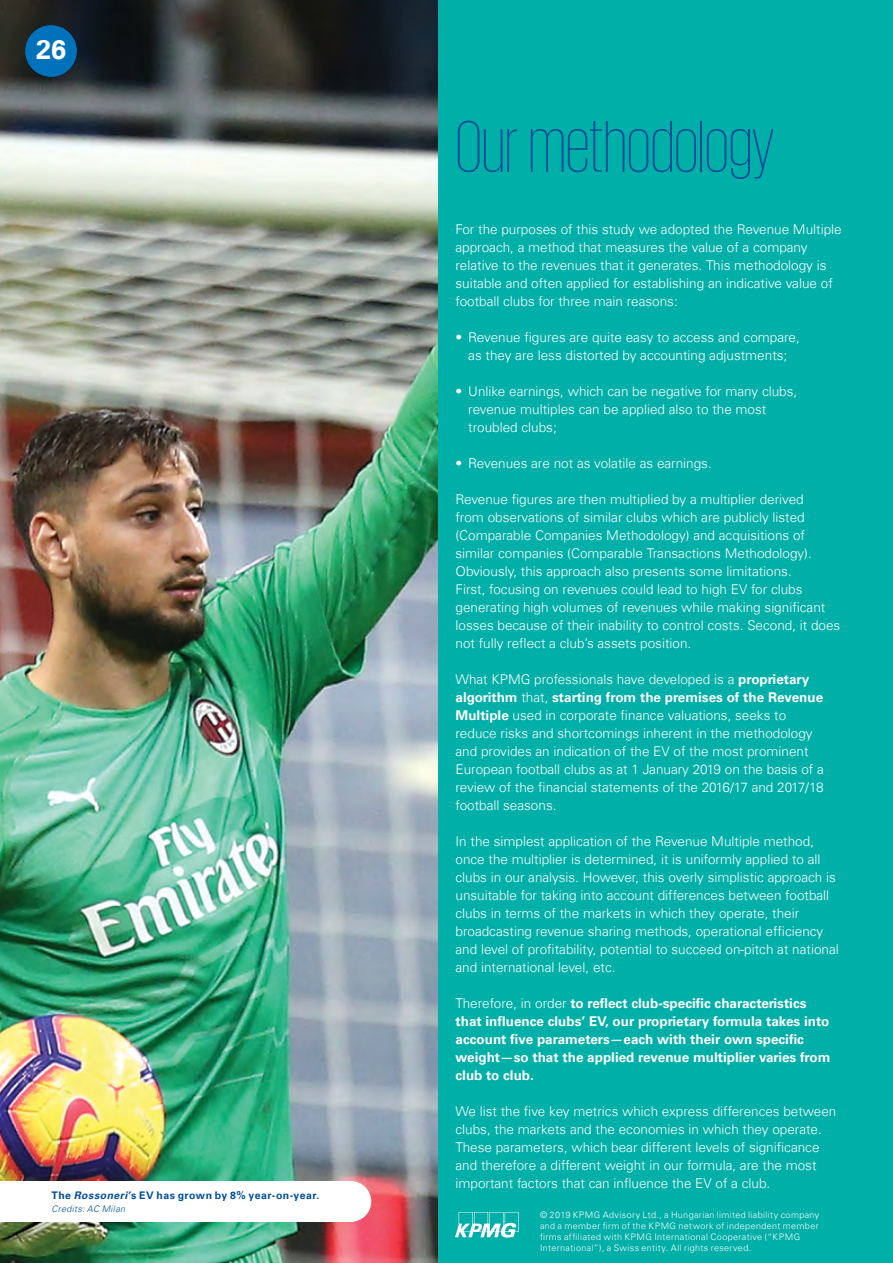
<style>
.page{position:relative;width:893px;height:1263px;background:#00afa8}
.page>*{position:absolute;margin:0;border:0;box-sizing:border-box;transform-origin:0 0}
.t1{font:200 75px "KPMG";color:#004e98}
.t2{font:700 27px "Universfor KPMG";color:#fff}
.t3{font:300 13.5px/18px "Universfor KPMG";color:#fff}
.t4{font:700 13.5px/18px "Universfor KPMG";color:#fff}
.t5{font:700 10.5px "Universfor KPMG";letter-spacing:.045em;color:#004e98}
.t6{font:300 9px/10.8px "Universfor KPMG";letter-spacing:.04em;color:#fff}
.t7{font:italic 300 9px "Universfor KPMG";letter-spacing:.04em;color:#004e98}
.s1{font-style:italic}
.s2{font-weight:700}
.s3{font-weight:300}
</style>
<div class="page">
<img style="left:0;top:0;width:437px;height:1263px">
<svg style="left:455px;top:1212px;width:64px;height:25px"></svg>
<div style="left:25px;top:25px;width:52px;height:52px;background:#0072bc;border-radius:50%"></div>
<div style="left:0;top:1181px;width:352px;height:41px;background:#fff"></div>
<div style="left:331px;top:1181px;width:40px;height:41px;background:#fff;border-radius:50%"></div>
<h2 class="t2" style="left:36px;top:33px;width:32px">26</h2>
<p class="t5" style="left:51px;top:1188px;width:269px">The <span class="s1">Rossoneri</span>’s EV has grown by 8% year-on-year.</p>
<p class="t7" style="left:51px;top:1203px;width:75px">Credits: AC Milan</p>
<h1 class="t1" style="left:455px;top:111px;width:320px">Our methodology</h1>
<p class="t3" style="left:455px;top:220px;width:388px">For the purposes of this study we adopted the Revenue Multiple approach, a method that measures the value of a company relative to the revenues that it generates. This methodology is suitable and often applied for establishing an indicative value of football clubs for three main reasons:</p>
<p class="t3" style="left:455px;top:328px;width:346px;text-align:center">• Revenue figures are quite easy to access and compare, as they are less distorted by accounting adjustments;</p>
<p class="t3" style="left:468px;top:382px;width:331px;text-indent:-13px">• Unlike earnings, which can be negative for many clubs, revenue multiples can be applied also to the most troubled clubs;</p>
<p class="t3" style="left:455px;top:454px;width:258px">• Revenues are not as volatile as earnings.</p>
<p class="t3" style="left:455px;top:490px;width:386px">Revenue figures are then multiplied by a multiplier derived<br>from observations of similar clubs which are publicly listed (Comparable Companies Methodology) and acquisitions of similar companies (Comparable Transactions Methodology).<br>Obviously, this approach also presents some limitations.<br>First, focusing on revenues could lead to high EV for clubs generating high volumes of revenues while making significant losses because of their inability to control costs. Second, it does not fully reflect a club’s assets position.</p>
<p class="t3" style="left:455px;top:670px;width:370px">What KPMG professionals have developed is a <span class="s2">proprietary algorithm</span> that, <span class="s2">starting from the premises of the Revenue Multiple</span> used in corporate finance valuations, seeks to reduce risks and shortcomings inherent in the methodology and provides an indication of the EV of the most prominent European football clubs as at 1 January 2019 on the basis of a review of the financial statements of the 2016/17 and 2017/18 football seasons.</p>
<p class="t3" style="left:455px;top:832px;width:385px">In the simplest application of the Revenue Multiple method, once the multiplier is determined, it is uniformly applied to all clubs in our analysis. However, this overly simplistic approach is unsuitable for taking into account differences between football clubs in terms of the markets in which they operate, their broadcasting revenue sharing methods, operational efficiency and level of profitability, potential to succeed on-pitch at national and international level, etc.</p>
<p class="t4" style="left:455px;top:994px;width:376px"><span class="s3">Therefore, in order</span> to reflect club-specific characteristics that influence clubs’ EV, our proprietary formula takes into account five parameters—each with their own specific weight—so that the applied revenue multiplier varies from club to club.</p>
<p class="t3" style="left:455px;top:1102px;width:382px">We list the five key metrics which express differences between clubs, the markets and the economies in which they operate.<br>These parameters, which bear different levels of significance and therefore a different weight in our formula, are the most important factors that can influence the EV of a club.</p>
<p class="t6" style="left:540px;top:1210px;width:281px">© 2019 KPMG Advisory Ltd., a Hungarian limited liability company and a member firm of the KPMG network of independent member firms affiliated with KPMG International Cooperative (“KPMG International”), a Swiss entity. All rights reserved.</p>
</div>
